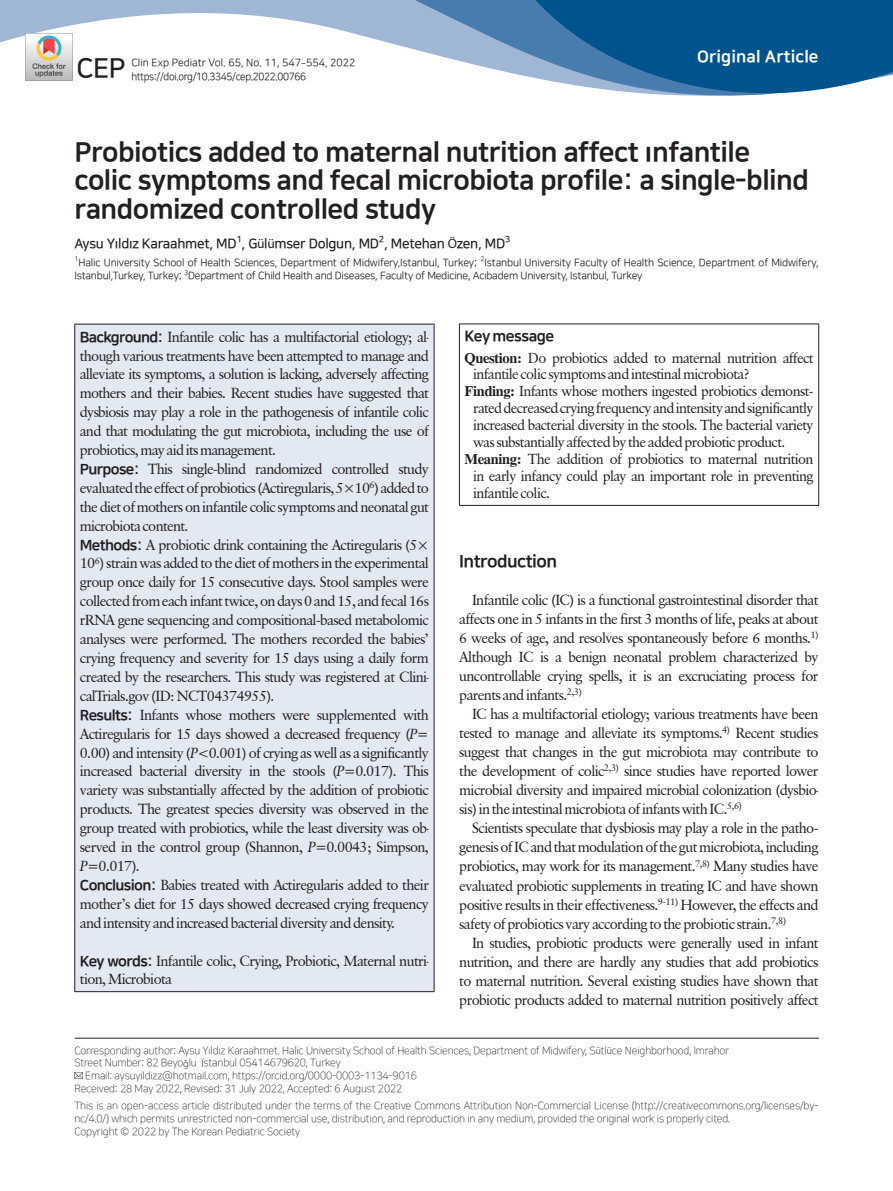
<style>
.page{position:relative;width:893px;height:1191px;background:#fff}
.page>*{position:absolute;margin:0;border:0;box-sizing:border-box;transform-origin:0 0}
.큰제목{font:27px/28.5px "Nanum Square EB";letter-spacing:-.02em;color:#231f20}
.t1{font:27px "Nanum Square B";color:#231f20}
.서론{font:17.25px "Nanum Square EB";letter-spacing:-.035em;color:#231f20}
.t2{font:16.5px "Nanum Square EB";letter-spacing:.005em;color:#fff}
.Key_message{font:15px "Nanum Square EB";letter-spacing:-.03em;color:#231f20}
.영문초록{font:14.55px/18.9px "Classical Garamond BT";letter-spacing:-.045em;color:#231f20;text-align:justify}
.바탕글{font:14.55px/19px "Classical Garamond BT";letter-spacing:-.045em;color:#231f20;text-align:justify}
.Key_message-2{font:14.4px/17px "Classical Garamond BT";letter-spacing:-.045em;color:#231f20;text-align:justify}
.이름{font:13.5px "Nanum Square B";letter-spacing:-.02em;color:#231f20}
.각주{font:10.5px/12.6px "Nanum Square L";letter-spacing:-.015em;color:#231f20}
.소속{font:10.5px "Nanum Square R";letter-spacing:-.015em;color:#231f20}
.꼬리말{font:10.5px "Nanum Square R";letter-spacing:-.035em;color:#231f20;scale:.95 1}
.이름-2{font:8.7px "Nanum Square B";color:#231f20}
.소속-2{font:6.9px "Nanum Square R";color:#231f20}
.s1{font-family:"Utopia Std"}
.s2{font-family:"Myriad Pro"}
.s3{font-family:"Nanum Square EB"}
.s4{font-style:italic}
.s5{font-family:"CG Times";font-weight:700}
.s6{font-family:"Myriad Pro";font-weight:300}
</style>
<div class="page">
<svg style="left:0;top:0;width:462px;height:81px"></svg>
<svg style="left:462px;top:0;width:431px;height:96px;fill:#00548e"></svg>
<div style="left:75px;top:324px;width:359px;height:667px;background:#e3e9f3"></div>
<hr style="left:74px;top:324px;width:360px;height:1px;background:#231f20">
<hr style="left:74px;top:324px;width:1px;height:667px;background:#231f20">
<hr style="left:434px;top:324px;width:1px;height:667px;background:#231f20">
<hr style="left:74px;top:991px;width:360px;height:1px;background:#231f20">
<hr style="left:459px;top:505px;width:360px;height:1px;background:#231f20">
<hr style="left:459px;top:324px;width:360px;height:1px;background:#231f20">
<hr style="left:459px;top:324px;width:1px;height:181px;background:#231f20">
<hr style="left:818px;top:324px;width:1px;height:181px;background:#231f20">
<hr style="left:75px;top:1037px;width:744px;height:1px;background:#231f20">
<svg style="left:74px;top:1072px;width:9px;height:6px"></svg>
<img style="left:26px;top:34px;width:46px;height:47px">
<p class="t1" style="left:77px;top:54px;width:50px">CEP</p>
<p class="소속" style="left:131px;top:57px;width:226px">Clin Exp Pediatr Vol. 65, No. 11, 547<span class="s1">–</span>554, 2022</p>
<p class="꼬리말" style="left:131px;top:71px;width:185px">https://doi.org/10.3345/cep.2022.00766</p>
<p class="t2" style="left:697px;top:48px;width:123px">Original Article</p>
<p class="큰제목" style="left:74px;top:138px;width:736px">Probiotics added to maternal nutrition affect ınfantile colic symptoms and fecal microbiota profile: a single-blind randomized controlled study</p>
<p class="이름" style="left:74px;top:236px;width:432px">Aysu Yıldız Karaahmet, MD , G<span class="s2">ü</span>l<span class="s2">ü</span>mser Dolgun, MD , Metehan <span class="s2">Ö</span>zen, MD</p>
<p class="이름-2" style="left:236px;top:234px;width:7px">1</p>
<p class="이름-2" style="left:379px;top:234px;width:7px">2</p>
<p class="이름-2" style="left:505px;top:234px;width:7px">3</p>
<p class="소속-2" style="left:74px;top:255px;width:6px">1</p>
<p class="소속" style="left:78px;top:257px;width:400px">Halic University School of Health Sciences, Department of Midwifery,Istanbul, Turkey;</p>
<p class="소속-2" style="left:480px;top:255px;width:6px">2</p>
<p class="소속" style="left:484px;top:257px;width:336px">Istanbul University Faculty of Health Science, Department of Midwifery,</p>
<p class="소속" style="left:74px;top:270px;width:109px">Istanbul,Turkey, Turkey;</p>
<p class="소속-2" style="left:184px;top:269px;width:6px">3</p>
<p class="소속" style="left:188px;top:270px;width:456px">Department of Child Health and Diseases, Faculty of Medicine, Acıbadem University, Istanbul, Turkey</p>
<p class="영문초록" style="left:80px;top:327px;width:351px"><span class="s3">Background:</span> Infantile colic has a multifactorial etiology; al&shy;though various treatments have been attempted to manage and alleviate its symptoms, a solution is lacking, adversely affecting mothers and their babies. Recent studies have suggested that dysbiosis may play a role in the pathogenesis of infantile colic and that modulating the gut microbiota, including the use of probiotics, may aid its management.</p>
<p class="영문초록" style="left:80px;top:459px;width:351px"><span class="s3">Purpose:</span> This single-blind randomized controlled study evaluated the effect of probiotics (Actiregularis, 5×10<sup>6</sup>) added to the diet of mothers on infantile colic symptoms and neonatal gut microbiota content.</p>
<p class="영문초록" style="left:80px;top:535px;width:351px"><span class="s3">Methods:</span> A probiotic drink containing the Actiregularis (5× 10<sup>6</sup>) strain was added to the diet of mothers in the experimental group once daily for 15 consecutive days. Stool samples were collected from each infant twice, on days 0 and 15, and fecal 16s rRNA gene sequencing and compositional-based metabolomic analyses were performed. The mothers recorded the babies’ crying frequency and severity for 15 days using a daily form created by the researchers. This study was registered at Clini&shy;calTrials.gov (ID: NCT04374955).</p>
<p class="영문초록" style="left:80px;top:705px;width:351px"><span class="s3">Results:</span> Infants whose mothers were supplemented with Actiregularis for 15 days showed a decreased frequency (<span class="s4">P</span>= 0.00) and intensity (<span class="s4">P</span>&lt;0.001) of crying as well as a significantly increased bacterial diversity in the stools (<span class="s4">P</span>=0.017). This variety was substantially affected by the addition of probiotic products. The greatest species diversity was observed in the group treated with probiotics, while the least diversity was ob&shy;served in the control group (Shannon, <span class="s4">P</span>=0.0043; Simpson, <span class="s4">P</span>=0.017).</p>
<p class="영문초록" style="left:80px;top:875px;width:351px"><span class="s3">Conclusion:</span> Babies treated with Actiregularis added to their mother’s diet for 15 days showed decreased crying frequency and intensity and increased bacterial diversity and density.</p>
<p class="영문초록" style="left:80px;top:950px;width:351px"><span class="s3">Key words:</span> Infantile colic, Crying, Probiotic, Maternal nutri&shy;tion, Microbiota</p>
<p class="Key_message" style="left:465px;top:328px;width:91px">Key message</p>
<p class="Key_message-2" style="left:473px;top:349px;width:342px;text-indent:-9px"><span class="s5">Question:</span> Do probiotics added to maternal nutrition affect infantile colic symptoms and intestinal microbiota?</p>
<p class="Key_message-2" style="left:473px;top:383px;width:342px;text-indent:-9px"><span class="s5">Finding:</span> Infants whose mothers ingested probiotics demonst&shy;rated decreased crying frequency and intensity and significantly increased bacterial diversity in the stools. The bacterial variety was substantially affected by the added probiotic product.</p>
<p class="Key_message-2" style="left:473px;top:450px;width:342px;text-indent:-9px"><span class="s5">Meaning:</span> The addition of probiotics to maternal nutrition in early infancy could play an important role in preventing infantile colic.</p>
<p class="서론" style="left:459px;top:551px;width:99px">Introduction</p>
<p class="바탕글" style="left:459px;top:590px;width:361px;text-indent:13px">Infantile colic (IC) is a functional gastrointestinal disorder that affects one in 5 infants in the first 3 months of life, peaks at about 6 weeks of age, and resolves spontaneously before 6 months.<sup>1)<br></sup>Although IC is a benign neonatal problem characterized by uncontrollable crying spells, it is an excruciating process for parents and infants.<sup>2,3)</sup></p>
<p class="바탕글" style="left:459px;top:704px;width:361px;text-indent:13px">IC has a multifactorial etiology; various treatments have been tested to manage and alleviate its symptoms.<sup>4)</sup> Recent studies suggest that changes in the gut microbiota may contribute to the development of colic<sup>2,3)</sup> since studies have reported lower microbial diversity and impaired microbial colonization (dysbio&shy;sis) in the intestinal microbiota of infants with IC.<sup>5,6)</sup></p>
<p class="바탕글" style="left:459px;top:818px;width:361px;text-indent:13px">Scientists speculate that dysbiosis may play a role in the patho&shy;genesis of IC and that modulation of the gut microbiota, including probiotics, may work for its management.<sup>7,8)</sup> Many studies have evaluated probiotic supplements in treating IC and have shown positive results in their effectiveness.<sup>9-11)</sup> However, the effects and safety of probiotics vary according to the probiotic strain.<sup>7,8)</sup></p>
<p class="바탕글" style="left:459px;top:933px;width:361px;text-indent:13px">In studies, probiotic products were generally used in infant nutrition, and there are hardly any studies that add probiotics to maternal nutrition. Several existing studies have shown that probiotic products added to maternal nutrition positively affect</p>
<p class="각주" style="left:74px;top:1044px;width:656px">Corresponding author: Aysu Yıldız Karaahmet. Halic University School of Health Sciences, Department of Midwifery, S<span class="s6">ü</span>tl<span class="s6">ü</span>ce Neighborhood, Imrahor</p>
<p class="각주" style="left:74px;top:1057px;width:268px">Street Number: 82 Beyo<span class="s6">ğ</span>lu <span class="s6">Ï</span>stanbul 05414679620, Turkey</p>
<p class="각주" style="left:85px;top:1069px;width:333px">Email: aysuyildizz@hotmail.com, https://orcid.org/0000-0003-1134-9016</p>
<p class="각주" style="left:74px;top:1082px;width:329px">Received: 28 May 2022, Revised: 31 July 2022, Accepted: 6 August 2022</p>
<p class="각주" style="left:74px;top:1099px;width:746px">This is an open-access article distributed under the terms of the Creative Commons Attribution Non-Commercial License (http://creativecommons.org/licenses/by&shy;nc/4.0/) which permits unrestricted non-commercial use, distribution, and reproduction in any medium, provided the original work is properly cited.</p>
<p class="각주" style="left:74px;top:1125px;width:227px">Copyright © 2022 by The Korean Pediatric Society</p>
</div>
